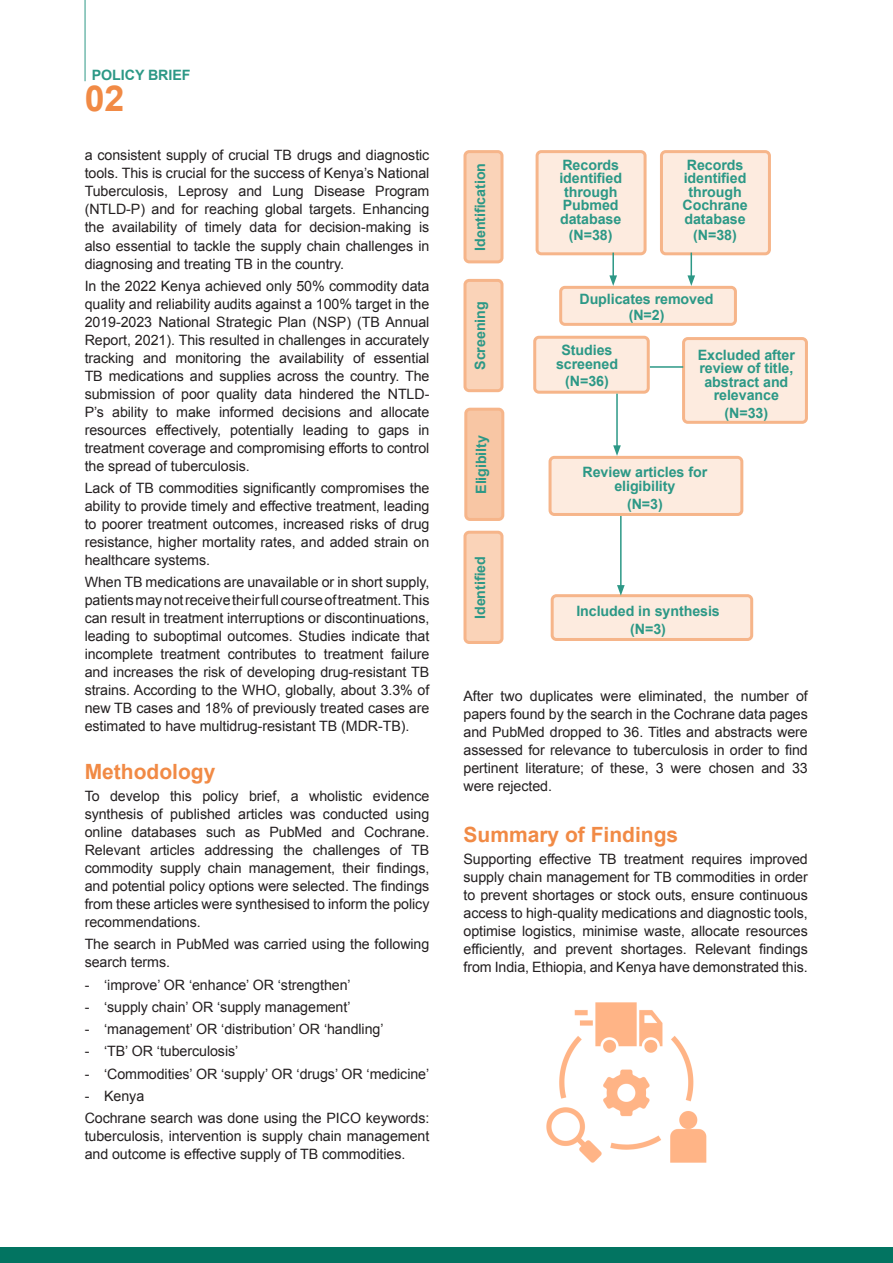
<style>
.page{position:relative;width:893px;height:1263px;background:#fff}
.page>*{position:absolute;margin:0;border:0;box-sizing:border-box;transform-origin:0 0}
.bodytextL{font:700 35.85px "Arial";color:#f18a45}
.bodytextL-2{font:700 21px "Arial";color:#f18a45}
.subhead{font:700 21px "Arial";color:#f18a45}
.bodytextL-3{font:14.25px/18px "Arial";letter-spacing:-.005em;color:#231f20;text-align:justify}
.bodytextL-4{font:700 14.25px/13.5px "Arial";letter-spacing:-.005em;color:#2c9886;text-align:center}
</style>
<div class="page">
<div style="left:0;top:1247px;width:893px;height:16px;background:#027461"></div>
<hr style="left:85px;top:0;width:1px;height:81px;background:#2c9886">
<div style="left:465px;top:152px;width:37px;height:110px;background:#fad3b8;border-radius:4px"></div>
<div style="left:463px;top:150px;width:40px;height:113px;border:3px solid #f6b58a;border-radius:4px"></div>
<div style="left:465px;top:280px;width:37px;height:111px;background:#fad3b8;border-radius:4px"></div>
<div style="left:463px;top:279px;width:40px;height:113px;border:3px solid #f6b58a;border-radius:4px"></div>
<div style="left:466px;top:409px;width:37px;height:110px;background:#f8c6a4;border-radius:4px"></div>
<div style="left:464px;top:408px;width:40px;height:113px;border:3px solid #f6b58a;border-radius:4px"></div>
<div style="left:465px;top:532px;width:37px;height:110px;background:#fad3b8;border-radius:4px"></div>
<div style="left:463px;top:531px;width:40px;height:113px;border:3px solid #f6b58a;border-radius:4px"></div>
<div style="left:552px;top:596px;width:200px;height:43px;background:#fdebdf;border-radius:4px"></div>
<div style="left:551px;top:594px;width:202px;height:47px;border:3px solid #f6b58a;border-radius:4px"></div>
<div style="left:550px;top:457px;width:192px;height:57px;background:#fdebdf;border-radius:4px"></div>
<div style="left:549px;top:456px;width:194px;height:60px;border:3px solid #f6b58a;border-radius:4px"></div>
<div style="left:535px;top:337px;width:113px;height:55px;background:#fdebdf;border-radius:4px"></div>
<div style="left:533px;top:336px;width:117px;height:58px;border:3px solid #f6b58a;border-radius:4px"></div>
<div style="left:684px;top:339px;width:122px;height:83px;background:#fdebdf;border-radius:4px"></div>
<div style="left:682px;top:337px;width:126px;height:87px;border:3px solid #f6b58a;border-radius:4px"></div>
<div style="left:561px;top:287px;width:174px;height:37px;background:#fdebdf;border-radius:4px"></div>
<div style="left:559px;top:286px;width:178px;height:40px;border:3px solid #f6b58a;border-radius:4px"></div>
<div style="left:537px;top:152px;width:108px;height:102px;background:#fdebdf;border-radius:4px"></div>
<div style="left:536px;top:150px;width:111px;height:105px;border:3px solid #f6b58a;border-radius:4px"></div>
<div style="left:661px;top:152px;width:108px;height:102px;background:#fdebdf;border-radius:4px"></div>
<div style="left:660px;top:150px;width:111px;height:105px;border:3px solid #f6b58a;border-radius:4px"></div>
<hr style="left:612px;top:253px;width:2px;height:25px;background:#2c9886">
<svg style="left:609px;top:275px;width:8px;height:11px"></svg>
<hr style="left:650px;top:366px;width:33px;height:2px;background:#2c9886">
<hr style="left:690px;top:253px;width:2px;height:25px;background:#2c9886">
<svg style="left:687px;top:275px;width:8px;height:11px"></svg>
<hr style="left:616px;top:394px;width:2px;height:54px;background:#2c9886">
<svg style="left:613px;top:445px;width:8px;height:11px"></svg>
<hr style="left:620px;top:516px;width:2px;height:71px;background:#2c9886">
<svg style="left:617px;top:585px;width:8px;height:11px"></svg>
<img style="left:546px;top:1002px;width:161px;height:161px">
<p class="bodytextL-4" style="left:92px;top:69px;width:100px">POLICY BRIEF</p>
<p class="bodytextL" style="left:85px;top:75px;width:41px">02</p>
<p class="bodytextL-3" style="left:85px;top:147px;width:346px">a consistent supply of crucial TB drugs and diagnostic tools. This is crucial for the success of Kenya’s National Tuberculosis, Leprosy and Lung Disease Program (NTLD-P) and for reaching global targets. Enhancing the availability of timely data for decision-making is also essential to tackle the supply chain challenges in diagnosing and treating TB in the country.</p>
<p class="bodytextL-3" style="left:85px;top:277px;width:346px">In the 2022 Kenya achieved only 50% commodity data quality and reliability audits against a 100% target in the 2019-2023 National Strategic Plan (NSP) (TB Annual Report, 2021). This resulted in challenges in accurately tracking and monitoring the availability of essential TB medications and supplies across the country. The submission of poor quality data hindered the NTLD-P’s ability to make informed decisions and allocate resources effectively, potentially leading to gaps in treatment coverage and compromising efforts to control the spread of tuberculosis.</p>
<p class="bodytextL-3" style="left:85px;top:479px;width:346px">Lack of TB commodities significantly compromises the ability to provide timely and effective treatment, leading to poorer treatment outcomes, increased risks of drug resistance, higher mortality rates, and added strain on healthcare systems.</p>
<p class="bodytextL-3" style="left:85px;top:573px;width:346px">When TB medications are unavailable or in short supply, patients may not receive their full course of treatment. This can result in treatment interruptions or discontinuations, leading to suboptimal outcomes. Studies indicate that incomplete treatment contributes to treatment failure and increases the risk of developing drug-resistant TB strains. According to the WHO, globally, about 3.3% of new TB cases and 18% of previously treated cases are estimated to have multidrug-resistant TB (MDR-TB).</p>
<p class="subhead" style="left:85px;top:758px;width:132px">Methodology</p>
<p class="bodytextL-3" style="left:85px;top:787px;width:346px">To develop this policy brief, a wholistic evidence synthesis of published articles was conducted using online databases such as PubMed and Cochrane.<br>Relevant articles addressing the challenges of TB commodity supply chain management, their findings, and potential policy options were selected. The findings from these articles were synthesised to inform the policy recommendations.</p>
<p class="bodytextL-3" style="left:85px;top:935px;width:346px">The search in PubMed was carried using the following search terms.</p>
<p class="bodytextL-3" style="left:85px;top:976px;width:268px">- ‘improve’ OR ‘enhance’ OR ‘strengthen’</p>
<p class="bodytextL-3" style="left:85px;top:998px;width:267px">- ‘supply chain’ OR ‘supply management’</p>
<p class="bodytextL-3" style="left:85px;top:1020px;width:300px">- ‘management’ OR ‘distribution’ OR ‘handling’</p>
<p class="bodytextL-3" style="left:85px;top:1042px;width:155px">- ‘TB’ OR ‘tuberculosis’</p>
<p class="bodytextL-3" style="left:85px;top:1065px;width:346px">- ‘Commodities’ OR ‘supply’ OR ‘drugs’ OR ‘medicine’</p>
<p class="bodytextL-3" style="left:85px;top:1087px;width:61px">- Kenya</p>
<p class="bodytextL-3" style="left:85px;top:1109px;width:346px">Cochrane search was done using the PICO keywords: tuberculosis, intervention is supply chain management and outcome is effective supply of TB commodities.</p>
<p class="bodytextL-4" style="left:474px;top:251px;width:89px;rotate:-90deg">Identification</p>
<p class="bodytextL-4" style="left:474px;top:370px;width:70px;rotate:-90deg">Screening</p>
<p class="bodytextL-4" style="left:475px;top:494px;width:60px;rotate:-90deg">Eligibilty</p>
<p class="bodytextL-4" style="left:474px;top:619px;width:64px;rotate:-90deg">Identified</p>
<p class="bodytextL-4" style="left:559px;top:159px;width:64px">Records identified through<br>Pubmed database</p>
<p class="bodytextL-4" style="left:569px;top:229px;width:45px">(N=38)</p>
<p class="bodytextL-4" style="left:682px;top:159px;width:67px">Records identified through<br>Cochrane database</p>
<p class="bodytextL-4" style="left:693px;top:229px;width:45px">(N=38)</p>
<p class="bodytextL-4" style="left:579px;top:292px;width:136px">Duplicates removed</p>
<p class="bodytextL-4" style="left:629px;top:309px;width:37px">(N=2)</p>
<p class="bodytextL-4" style="left:556px;top:344px;width:64px">Studies screened</p>
<p class="bodytextL-4" style="left:565px;top:375px;width:45px">(N=36)</p>
<p class="bodytextL-4" style="left:698px;top:348px;width:99px">Excluded after review of title, abstract and relevance</p>
<p class="bodytextL-4" style="left:725px;top:407px;width:45px">(N=33)</p>
<p class="bodytextL-4" style="left:583px;top:466px;width:126px">Review articles for eligibility</p>
<p class="bodytextL-4" style="left:627px;top:497px;width:37px">(N=3)</p>
<p class="bodytextL-4" style="left:576px;top:605px;width:145px">Included in synthesis</p>
<p class="bodytextL-4" style="left:630px;top:622px;width:37px">(N=3)</p>
<p class="bodytextL-3" style="left:463px;top:687px;width:346px">After two duplicates were eliminated, the number of papers found by the search in the Cochrane data pages and PubMed dropped to 36. Titles and abstracts were assessed for relevance to tuberculosis in order to find pertinent literature; of these, 3 were chosen and 33 were rejected.</p>
<p class="bodytextL-2" style="left:463px;top:820px;width:216px">Summary of Findings</p>
<p class="bodytextL-3" style="left:463px;top:850px;width:346px">Supporting effective TB treatment requires improved supply chain management for TB commodities in order to prevent shortages or stock outs, ensure continuous access to high-quality medications and diagnostic tools, optimise logistics, minimise waste, allocate resources efficiently, and prevent shortages. Relevant findings from India, Ethiopia, and Kenya have demonstrated this.</p>
</div>
